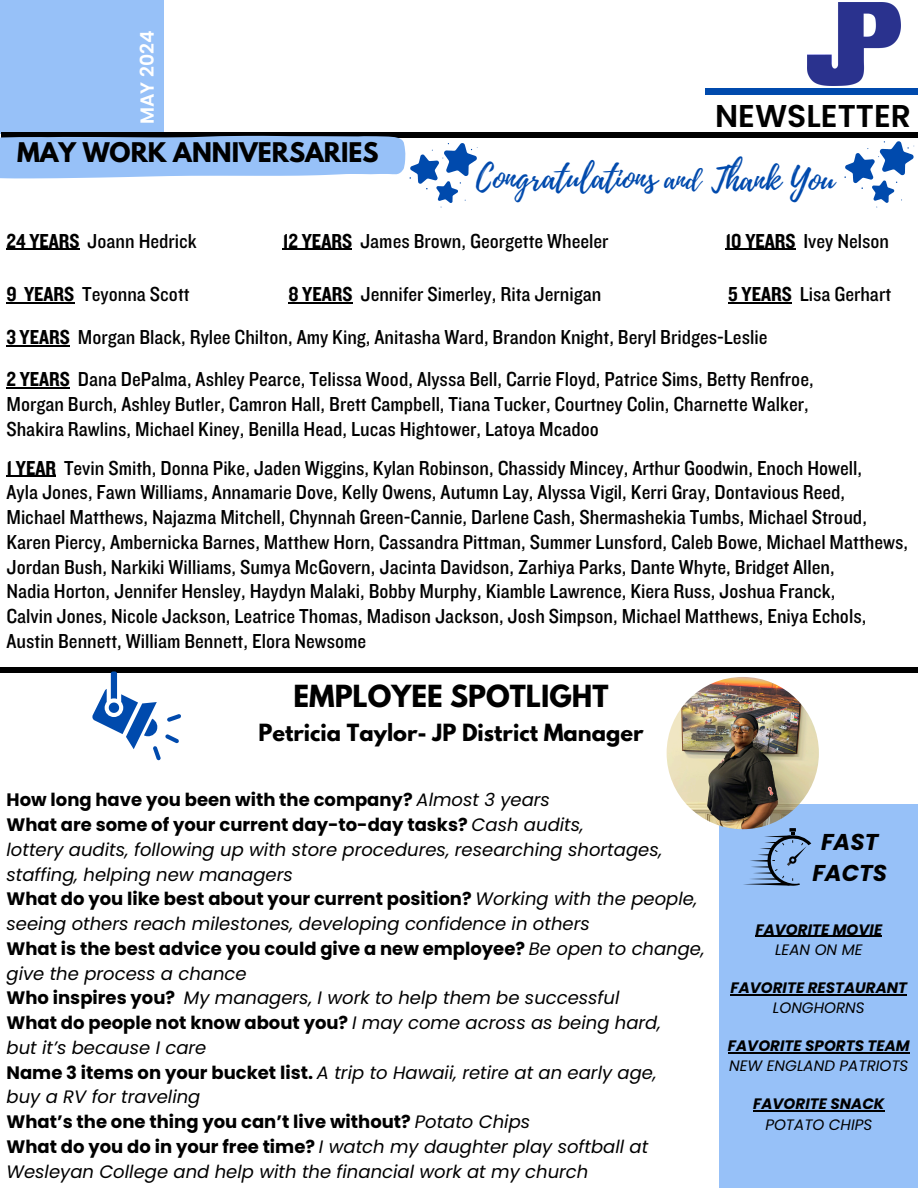
<style>
.page{position:relative;width:918px;height:1188px;background:#fff}
.page>*{position:absolute;margin:0;border:0;box-sizing:border-box;transform-origin:0 0}
.t1{font:33px "Playlist Script";color:#004aad}
.t2{font:600 31.5px "Poppins";color:#000}
.t3{font:28.5px "Playlist Script";color:#004aad}
.t4{font:700 27px "League Spartan";color:#000}
.t5{font:700 24px "League Spartan";color:#000}
.t6{font:italic 700 22.95px/31.5px "Poppins";color:#000;text-align:center}
.t7{font:21px/24.8px "Knockout 30";color:#000}
.t8{font:700 21px "League Spartan";color:#000}
.t9{font:600 18.9px "Poppins";color:#fff}
.t10{font:italic 18px/24.8px "Poppins";color:#000}
.t11{font:700 18px/24.8px "Poppins";color:#000}
.t12{font:italic 700 15.15px "Poppins";color:#000}
.t13{font:italic 15.15px "Poppins";color:#000}
.s1{font-family:"Knockout 50"}
.s2{font-weight:400;font-style:italic}
.s3{font-weight:700;font-style:normal}
</style>
<div class="page">
<div style="left:705px;top:89px;width:213px;height:6px;background:#004aad"></div>
<div style="left:0;top:0;width:164px;height:134px;background:#97c1f8"></div>
<div style="left:1px;top:132px;width:917px;height:6px;background:#000"></div>
<img style="left:807px;top:2px;width:94px;height:83px">
<div style="left:0;top:667px;width:918px;height:6px;background:#000"></div>
<svg style="left:0;top:136px;width:478px;height:72px"></svg>
<div style="left:720px;top:804px;width:198px;height:384px;background:#97c1f8"></div>
<svg style="left:743px;top:828px;width:68px;height:57px"></svg>
<img style="left:667px;top:677px;width:152px;height:152px;border-radius:50%">
<svg style="left:92px;top:671px;width:89px;height:89px"></svg>
<hr style="left:6px;top:476px;width:50px;height:1px;background:#000">
<svg style="left:844px;top:141px;width:71px;height:67px"></svg>
<hr style="left:6px;top:346px;width:64px;height:1px;background:#000">
<hr style="left:6px;top:387px;width:64px;height:2px;background:#000">
<hr style="left:755px;top:936px;width:127px;height:1px;background:#000">
<hr style="left:730px;top:994px;width:177px;height:1px;background:#000">
<hr style="left:728px;top:1052px;width:182px;height:1px;background:#000">
<hr style="left:753px;top:1111px;width:131px;height:1px;background:#000">
<hr style="left:6px;top:249px;width:74px;height:1px;background:#000">
<hr style="left:283px;top:249px;width:69px;height:1px;background:#000">
<hr style="left:725px;top:249px;width:71px;height:1px;background:#000">
<svg style="left:6px;top:303px;width:18px;height:1px"></svg>
<hr style="left:24px;top:303px;width:50px;height:1px;background:#000">
<hr style="left:288px;top:303px;width:65px;height:1px;background:#000">
<hr style="left:728px;top:303px;width:64px;height:1px;background:#000">
<p class="t9" style="left:134px;top:124px;width:95px;rotate:-90deg">MAY 2024</p>
<p class="t5" style="left:17px;top:140px;width:363px">MAY WORK ANNIVERSARIES</p>
<p class="t2" style="left:715px;top:94px;width:197px">NEWSLETTER</p>
<p class="t1" style="left:476px;top:154px;width:183px">Congratulations</p>
<p class="t1" style="left:711px;top:156px;width:125px">Thank You</p>
<p class="t3" style="left:664px;top:159px;width:38px">and</p>
<p class="t7" style="left:6px;top:228px;width:192px"><span class="s1">24 YEARS</span> Joann Hedrick</p>
<p class="t7" style="left:283px;top:228px;width:327px"><span class="s1">12 YEARS</span> James Brown, Georgette Wheeler</p>
<p class="t7" style="left:725px;top:228px;width:165px"><span class="s1">10 YEARS</span> Ivey Nelson</p>
<h5 class="t7" style="left:6px;top:282px;width:185px"><span class="s1">9 YEARS</span> Teyonna Scott</h5>
<p class="t7" style="left:288px;top:282px;width:315px"><span class="s1">8 YEARS</span> Jennifer Simerley, Rita Jernigan</p>
<p class="t7" style="left:728px;top:282px;width:164px"><span class="s1">5 YEARS</span> Lisa Gerhart</p>
<p class="t7" style="left:6px;top:325px;width:762px"><span class="s1">3 YEARS</span> Morgan Black, Rylee Chilton, Amy King, Anitasha Ward, Brandon Knight, Beryl Bridges-Leslie</p>
<p class="t7" style="left:6px;top:366px;width:809px"><span class="s1">2 YEARS</span> Dana DePalma, Ashley Pearce, Telissa Wood, Alyssa Bell, Carrie Floyd, Patrice Sims, Betty Renfroe,</p>
<p class="t7" style="left:6px;top:391px;width:804px">Morgan Burch, Ashley Butler, Camron Hall, Brett Campbell, Tiana Tucker, Courtney Colin, Charnette Walker,</p>
<p class="t7" style="left:6px;top:416px;width:594px">Shakira Rawlins, Michael Kiney, Benilla Head, Lucas Hightower, Latoya Mcadoo</p>
<h1 class="t7" style="left:6px;top:455px;width:857px"><span class="s1">1 YEAR</span> Tevin Smith, Donna Pike, Jaden Wiggins, Kylan Robinson, Chassidy Mincey, Arthur Goodwin, Enoch Howell,</h1>
<p class="t7" style="left:6px;top:480px;width:840px">Ayla Jones, Fawn Williams, Annamarie Dove, Kelly Owens, Autumn Lay, Alyssa Vigil, Kerri Gray, Dontavious Reed,</p>
<h5 class="t7" style="left:6px;top:504px;width:862px">Michael Matthews, Najazma Mitchell, Chynnah Green-Cannie, Darlene Cash, Shermashekia Tumbs, Michael Stroud,</h5>
<p class="t7" style="left:6px;top:529px;width:903px">Karen Piercy, Ambernicka Barnes, Matthew Horn, Cassandra Pittman, Summer Lunsford, Caleb Bowe, Michael Matthews,<br>Jordan Bush, Narkiki Williams, Sumya McGovern, Jacinta Davidson, Zarhiya Parks, Dante Whyte, Bridget Allen,</p>
<p class="t7" style="left:6px;top:579px;width:831px">Nadia Horton, Jennifer Hensley, Haydyn Malaki, Bobby Murphy, Kiamble Lawrence, Kiera Russ, Joshua Franck,</p>
<h2 class="t7" style="left:6px;top:603px;width:861px">Calvin Jones, Nicole Jackson, Leatrice Thomas, Madison Jackson, Josh Simpson, Michael Matthews, Eniya Echols,</h2>
<h2 class="t7" style="left:6px;top:628px;width:361px">Austin Bennett, William Bennett, Elora Newsome</h2>
<p class="t4" style="left:294px;top:683px;width:316px">EMPLOYEE SPOTLIGHT</p>
<p class="t8" style="left:258px;top:722px;width:387px">Petricia Taylor- JP District Manager</p>
<h4 class="t11" style="left:7px;top:788px;width:545px">How long have you been with the company? <span class="s2">Almost 3 years</span></h4>
<p class="t11" style="left:7px;top:812px;width:579px">What are some of your current day-to-day tasks? <span class="s2">Cash audits,</span></p>
<p class="t10" style="left:7px;top:837px;width:657px">lottery audits, following up with store procedures, researching shortages, staffing, helping new managers</p>
<p class="t10" style="left:7px;top:887px;width:692px"><span class="s3">What do you like best about your current position?</span> Working with the people, seeing others reach milestones, developing confidence in others</p>
<p class="t11" style="left:7px;top:936px;width:700px">What is the best advice you could give a new employee? <span class="s2">Be open to change, give the process a chance</span></p>
<p class="t11" style="left:7px;top:986px;width:170px">Who inspires you?</p>
<p class="t10" style="left:7px;top:986px;width:656px;text-indent:177px">My managers, I work to help them be successful<br><span class="s3">What do people not know about you?</span> I may come across as being hard,</p>
<p class="t10" style="left:7px;top:1035px;width:201px">but it’s because I care</p>
<p class="t10" style="left:7px;top:1060px;width:652px"><span class="s3">Name 3 items on your bucket list.</span> A trip to Hawaii, retire at an early age,</p>
<p class="t10" style="left:7px;top:1085px;width:195px">buy a RV for traveling</p>
<p class="t11" style="left:7px;top:1109px;width:525px">What’s the one thing you can’t live without? <span class="s2">Potato Chips</span></p>
<p class="t10" style="left:7px;top:1134px;width:643px"><span class="s3">What do you do in your free time?</span> I watch my daughter play softball at<br>Wesleyan College and help with the financial work at my church</p>
<p class="t6" style="left:812px;top:826px;width:76px">FAST<br>FACTS</p>
<h3 class="t12" style="left:755px;top:919px;width:128px">FAVORITE MOVIE</h3>
<p class="t13" style="left:775px;top:939px;width:89px">LEAN ON ME</p>
<p class="t12" style="left:730px;top:977px;width:178px">FAVORITE RESTAURANT</p>
<p class="t13" style="left:773px;top:997px;width:93px">LONGHORNS</p>
<p class="t12" style="left:728px;top:1035px;width:183px">FAVORITE SPORTS TEAM</p>
<p class="t13" style="left:729px;top:1055px;width:181px">NEW ENGLAND PATRIOTS</p>
<p class="t12" style="left:753px;top:1094px;width:133px">FAVORITE SNACK</p>
<p class="t13" style="left:765px;top:1114px;width:108px">POTATO CHIPS</p>
</div>
